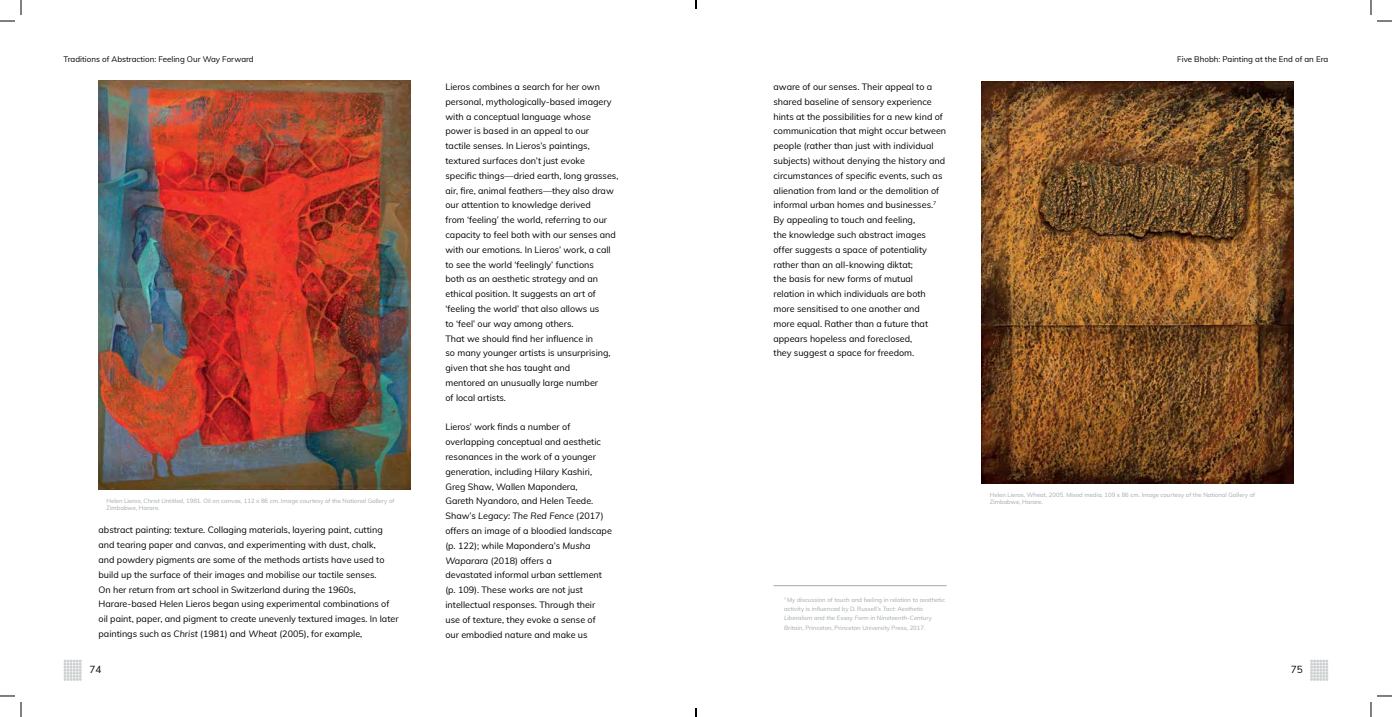
<style>
.page{position:relative;width:1392px;height:717px;background:#fff}
.page>*{position:absolute;margin:0;border:0;box-sizing:border-box;transform-origin:0 0}
.t1{font:10px "Muli";color:#000}
.t2{font:9px/14.8px "Muli";color:#000}
.t3{font:8px "Muli";color:#000}
.t4{font:6px/9.2px "Muli";color:#a3a9ad}
.s1{font-style:italic}
</style>
<div class="page">
<svg style="left:64px;top:659px;width:18px;height:22px"></svg>
<svg style="left:1310px;top:659px;width:18px;height:22px"></svg>
<img style="left:98px;top:81px;width:312px;height:408px">
<img style="left:981px;top:81px;width:312px;height:402px">
<hr style="left:773px;top:585px;width:173px;height:1px;background:#a3a9ad">
<svg style="left:0;top:695px;width:15px;height:1px"></svg>
<svg style="left:1377px;top:695px;width:14px;height:1px"></svg>
<svg style="left:0;top:0;width:22px;height:22px"></svg>
<svg style="left:20px;top:702px;width:2px;height:15px"></svg>
<svg style="left:1370px;top:0;width:21px;height:22px"></svg>
<svg style="left:1370px;top:702px;width:1px;height:15px"></svg>
<p class="t3" style="left:64px;top:53px;width:192px">Traditions of Abstraction: Feeling Our Way Forward</p>
<p class="t4" style="left:106px;top:497px;width:289px;line-height:7.2px">Helen Lieros, <span class="s1">Christ Untitled</span>, 1981. Oil on canvas, 112 x 86 cm. Image courtesy of the National Gallery of<br>Zimbabwe, Harare.</p>
<p class="t2" style="left:98px;top:522px;width:302px">abstract painting: texture. Collaging materials, layering paint, cutting and tearing paper and canvas, and experimenting with dust, chalk,<br>and powdery pigments are some of the methods artists have used to build up the surface of their images and mobilise our tactile senses.<br>On her return from art school in Switzerland during the 1960s, Harare-based Helen Lieros began using experimental combinations of oil paint, paper, and pigment to create unevenly textured images. In later paintings such as <span class="s1">Christ</span> (1981) and <span class="s1">Wheat</span> (2005), for example,</p>
<p class="t2" style="left:445px;top:79px;width:174px">Lieros combines a search for her own personal, mythologically-based imagery with a conceptual language whose power is based in an appeal to our<br>tactile senses. In Lieros’s paintings, textured surfaces don’t just evoke<br>specific things—dried earth, long grasses, air, fire, animal feathers—they also draw our attention to knowledge derived<br>from ‘feeling’ the world, referring to our capacity to feel both with our senses and with our emotions. In Lieros’ work, a call to see the world ‘feelingly’ functions<br>both as an aesthetic strategy and an ethical position. It suggests an art of ‘feeling the world’ that also allows us<br>to ‘feel’ our way among others.<br>That we should find her influence in<br>so many younger artists is unsurprising, given that she has taught and<br>mentored an unusually large number<br>of local artists.</p>
<p class="t2" style="left:445px;top:419px;width:168px">Lieros’ work finds a number of overlapping conceptual and aesthetic resonances in the work of a younger generation, including Hilary Kashiri, Greg Shaw, Wallen Mapondera,<br>Gareth Nyandoro, and Helen Teede.<br>Shaw’s <span class="s1">Legacy: The Red Fence</span> (2017) offers an image of a bloodied landscape (p. 122); while Mapondera’s <span class="s1">Musha Waparara</span> (2018) offers a<br>devastated informal urban settlement (p. 109). These works are not just intellectual responses. Through their use of texture, they evoke a sense of<br>our embodied nature and make us</p>
<p class="t2" style="left:773px;top:79px;width:174px">aware of our senses. Their appeal to a shared baseline of sensory experience hints at the possibilities for a new kind of communication that might occur between people (rather than just with individual subjects) without denying the history and circumstances of specific events, such as alienation from land or the demolition of informal urban homes and businesses.<sup>7<br></sup>By appealing to touch and feeling,<br>the knowledge such abstract images offer suggests a space of potentiality rather than an all-knowing diktat;<br>the basis for new forms of mutual relation in which individuals are both more sensitised to one another and<br>more equal. Rather than a future that appears hopeless and foreclosed,<br>they suggest a space for freedom.</p>
<p class="t3" style="left:1177px;top:53px;width:153px">Five Bhobh: Painting at the End of an Era</p>
<p class="t4" style="left:784px;top:595px;width:162px"><sup>7</sup> My discussion of touch and feeling in relation to aesthetic activity is influenced by D. Russell’s <span class="s1">Tact: Aesthetic Liberalism and the Essay Form in Nineteenth-Century Britain</span>, Princeton, Princeton University Press, 2017.</p>
<p class="t4" style="left:989px;top:491px;width:267px;line-height:7.2px">Helen Lieros, <span class="s1">Wheat</span>, 2005. Mixed media, 109 x 86 cm. Image courtesy of the National Gallery of<br>Zimbabwe, Harare.</p>
<p class="t1" style="left:90px;top:662px;width:13px">74</p>
<p class="t1" style="left:1290px;top:662px;width:13px">75</p>
</div>
